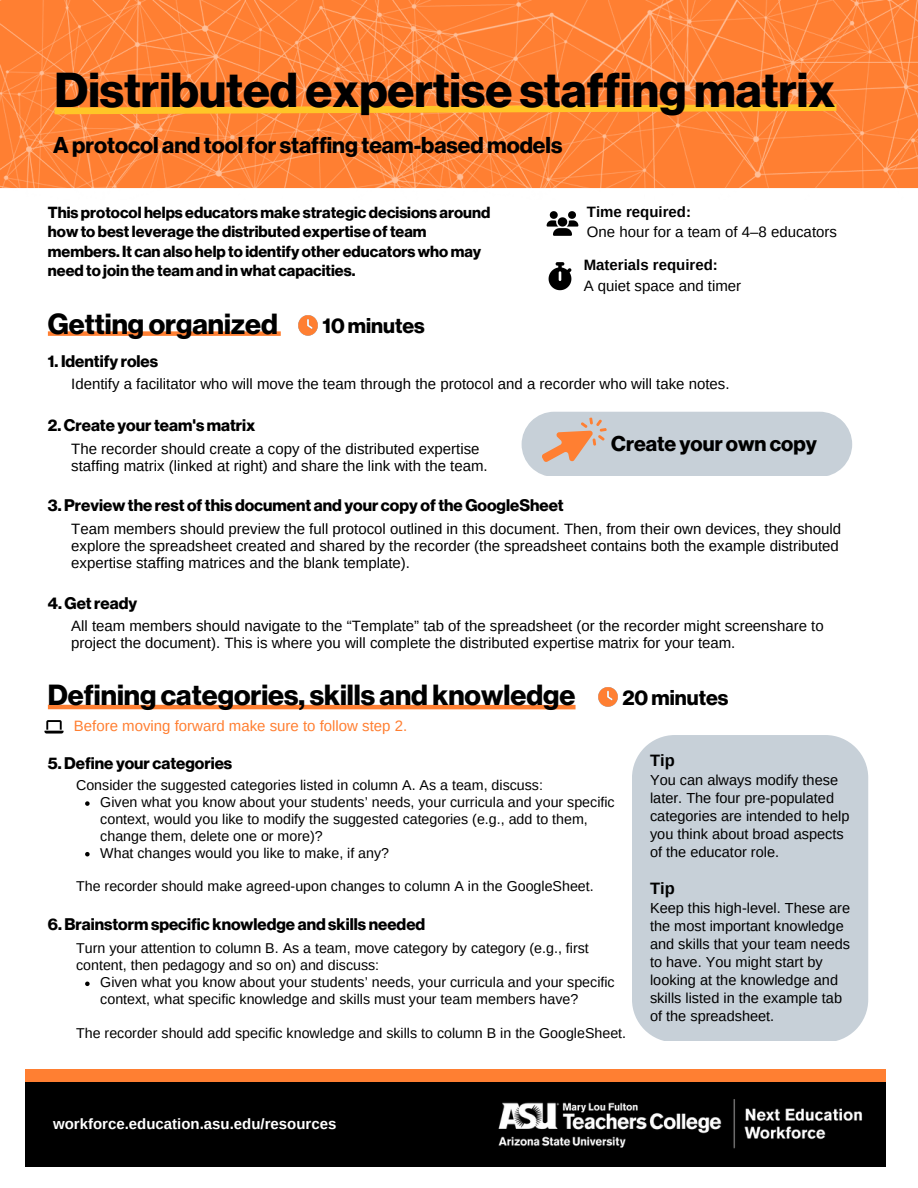
<style>
.page{position:relative;width:918px;height:1188px;background:#fff}
.page>*{position:absolute;margin:0;border:0;box-sizing:border-box;transform-origin:0 0}
.t1{font:48px "N Haas Grotesk DS Pro 75 Bd";color:#000}
.t2{font:28.5px "N Haas Grotesk DS Pro 75 Bd";color:#000}
.t3{font:22.5px "N Haas Grotesk DS Pro 75 Bd";color:#000}
.t4{font:21px "N Haas Grotesk DS Pro 75 Bd";color:#000}
.t5{font:16.5px "N Haas Grotesk DS Pro 75 Bd";color:#000}
.t6{font:700 16.5px "Arimo";color:#000}
.t7{font:15.75px/19.2px "N Haas Grotesk DS Pro 75 Bd";color:#000}
.t8{font:15px/16.8px "Arimo";color:#000}
.t9{font:15px "Arimo";color:#000}
.t10{font:15px "Arimo";color:#ff7f32}
.t11{font:700 15px "Arimo";color:#fff}
.t12{font:700 15px "Arimo";color:#000}
.t13{font:14.55px/18px "Arimo";color:#000}
.t14{font:14.25px/16.8px "Arimo";color:#000}
</style>
<div class="page">
<div style="left:25px;top:1069px;width:861px;height:84px;background:#ff7f32"></div>
<div style="left:25px;top:1082px;width:861px;height:84px;background:#000"></div>
<img style="left:495px;top:1099px;width:378px;height:68px">
<div style="left:632px;top:735px;width:236px;height:306px;background:#c7d0d8"></div>
<img style="left:298px;top:315px;width:20px;height:21px">
<div style="left:48px;top:331px;width:233px;height:5px;background:#ff7f32"></div>
<img style="left:0;top:0;width:918px;height:189px">
<img style="left:546px;top:211px;width:33px;height:25px">
<img style="left:548px;top:262px;width:24px;height:29px">
<hr style="left:48px;top:705px;width:528px;height:4px;background:#ff7f32">
<img style="left:598px;top:687px;width:20px;height:20px">
<img style="left:45px;top:720px;width:19px;height:14px">
<svg style="left:48px;top:101px;width:795px;height:17px;background:#fe9d32"></svg>
<svg style="left:522px;top:412px;width:330px;height:64px;background:#cbced2"></svg>
<svg style="left:85px;top:801px;width:5px;height:5px"></svg>
<svg style="left:85px;top:852px;width:5px;height:4px"></svg>
<svg style="left:85px;top:982px;width:5px;height:4px"></svg>
<h1 class="t1" style="left:55px;top:62px;width:782px">Distributed expertise staffing matrix</h1>
<h3 class="t3" style="left:53px;top:132px;width:511px">Aprotocol and tool for staffing team-based models</h3>
<p class="t7" style="left:48px;top:203px;width:444px">This protocol helps educators make strategic decisions around howto best leverage the distributed expertise ofteam members. It can also help to identify other educatorswho may need to join the team and inwhat capacities.</p>
<h2 class="t2" style="left:48px;top:307px;width:232px">Getting organized</h2>
<h3 class="t4" style="left:322px;top:314px;width:104px">10 minutes</h3>
<p class="t12" style="left:587px;top:204px;width:106px">Time required:</p>
<p class="t8" style="left:587px;top:224px;width:252px">One hour for a team of 4–8 educators</p>
<p class="t12" style="left:584px;top:257px;width:136px">Materials required:</p>
<p class="t8" style="left:584px;top:277px;width:159px">A quiet space and timer</p>
<p class="t5" style="left:48px;top:352px;width:112px">1. Identify roles</p>
<p class="t9" style="left:71px;top:376px;width:660px">Identify a facilitator who will move the team through the protocol and a recorder who will take notes.</p>
<p class="t5" style="left:48px;top:415px;width:209px">2. Create your team's matrix</p>
<p class="t8" style="left:71px;top:440px;width:418px;line-height:17.5px">The recorder should create a copy of the distributed expertise staffing matrix (linked at right) and share the link with the team.</p>
<h3 class="t4" style="left:611px;top:431px;width:207px">Create your own copy</h3>
<p class="t5" style="left:48px;top:496px;width:517px">3.Previewthe rest ofthis document and your copy of the GoogleSheet</p>
<p class="t8" style="left:71px;top:520px;width:772px">Team members should preview the full protocol outlined in this document. Then, from their own devices, they should explore the spreadsheet created and shared by the recorder (the spreadsheet contains both the example distributed expertise staffing matrices and the blank template).</p>
<p class="t5" style="left:48px;top:594px;width:91px">4. Get ready</p>
<p class="t8" style="left:71px;top:618px;width:754px">All team members should navigate to the “Template” tab of the spreadsheet (or the recorder might screenshare to project the document). This is where you will complete the distributed expertise matrix for your team.</p>
<h2 class="t2" style="left:48px;top:678px;width:529px">Defining categories, skills and knowledge</h2>
<h3 class="t4" style="left:622px;top:685px;width:107px">20 minutes</h3>
<p class="t10" style="left:74px;top:717px;width:335px">Before moving forward make sure to follow step 2.</p>
<p class="t5" style="left:48px;top:754px;width:186px">5. Define your categories</p>
<p class="t14" style="left:76px;top:777px;width:468px">Consider the suggested categories listed in column A. As a team, discuss:</p>
<p class="t14" style="left:100px;top:794px;width:516px">Given what you know about your students’ needs, your curricula and your specific context, would you like to modify the suggested categories (e.g., add to them, change them, delete one or more)?<br>What changes would you like to make, if any?</p>
<p class="t14" style="left:76px;top:878px;width:519px">The recorder should make agreed-upon changes to column A in the GoogleSheet.</p>
<p class="t5" style="left:48px;top:915px;width:379px">6. Brainstorm specific knowledge and skills needed</p>
<p class="t14" style="left:76px;top:940px;width:514px">Turn your attention to column B. As a team, move category by category (e.g., first content, then pedagogy and so on) and discuss:</p>
<p class="t14" style="left:100px;top:974px;width:516px">Given what you know about your students’ needs, your curricula and your specific context, what specific knowledge and skills must your team members have?</p>
<p class="t14" style="left:76px;top:1024px;width:552px">The recorder should add specific knowledge and skills to column B in the GoogleSheet.</p>
<p class="t6" style="left:650px;top:751px;width:26px">Tip</p>
<p class="t13" style="left:650px;top:771px;width:201px">You can always modify these later. The four pre-populated categories are intended to help you think about broad aspects of the educator role.</p>
<p class="t6" style="left:650px;top:879px;width:26px">Tip</p>
<p class="t13" style="left:650px;top:899px;width:202px">Keep this high-level. These are the most important knowledge and skills that your team needs to have. You might start by looking at the knowledge and skills listed in the example tab of the spreadsheet.</p>
<p class="t11" style="left:53px;top:1115px;width:285px">workforce.education.asu.edu/resources</p>
</div>
